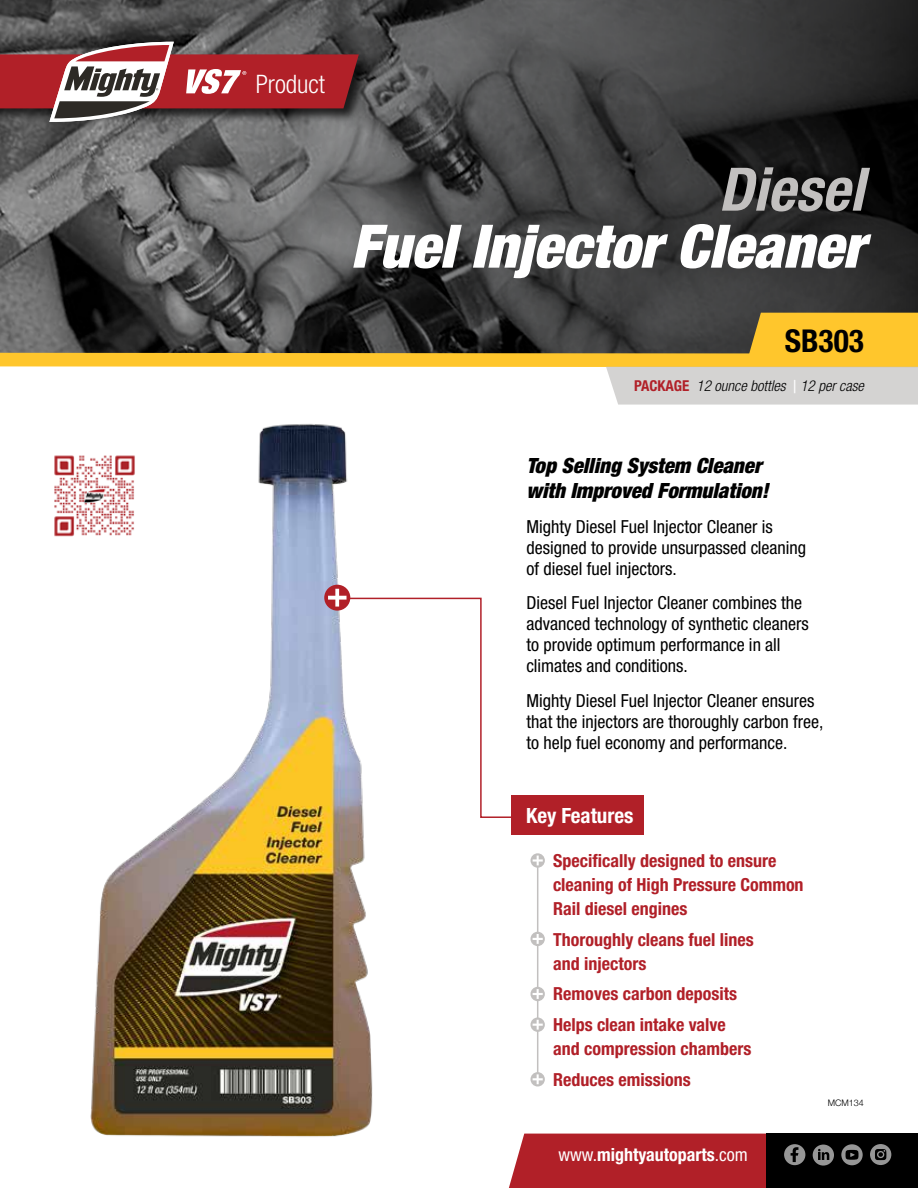
<style>
.page{position:relative;width:918px;height:1188px;background:#fff}
.page>*{position:absolute;margin:0;border:0;box-sizing:border-box;transform-origin:0 0}
.t1{font:italic 900 condensed 60px "Helvetica Neue";color:#fff}
.t2{font:italic 700 condensed 60px "Helvetica Neue";color:#c2c0bf}
.t3{font:700 condensed 31.5px "Helvetica Neue";color:#000}
.t4{font:300 condensed 25.5px "Helvetica Neue";color:#fff}
.t5{font:italic 900 condensed 21px/25.2px "Helvetica Neue";color:#000}
.t6{font:700 condensed 21px "Helvetica Neue";color:#fff}
.t7{font:condensed 18px/21px "Helvetica Neue";color:#000}
.t8{font:700 condensed 18px/24px "Helvetica Neue";color:#b12028}
.t9{font:700 condensed 18px "Helvetica Neue";color:#fff}
.t10{font:italic 300 condensed 15px "Helvetica Neue";color:#000}
.t11{font:300 9px "Helvetica Neue";color:#000}
.s1{font-weight:700;font-style:normal;color:#b12028}
.s2{font-weight:400;font-style:normal;font-size:18px;color:#fff}
.s3{font-weight:400}
</style>
<div class="page">
<img style="left:90px;top:424px;width:283px;height:713px">
<img style="left:0;top:0;width:135px;height:313px">
<svg style="left:135px;top:0;width:783px;height:313px;background:#424243"></svg>
<div style="left:0;top:53px;width:373px;height:70px;background:#000;opacity:.75"></div>
<svg style="left:0;top:42px;width:359px;height:80px;background:#934d50"></svg>
<svg style="left:509px;top:1134px;width:409px;height:54px;background:#771f24"></svg>
<svg style="left:0;top:313px;width:918px;height:92px"></svg>
<hr style="left:537px;top:867px;width:1px;height:210px;background:#c2c0bf">
<div style="left:512px;top:795px;width:132px;height:40px;background:#b12028"></div>
<svg style="left:531px;top:853px;width:14px;height:15px"></svg>
<svg style="left:533px;top:856px;width:10px;height:9px"></svg>
<div style="left:530px;top:932px;width:15px;height:14px;background:#c2c0bf;border-radius:50%"></div>
<svg style="left:533px;top:934px;width:10px;height:10px"></svg>
<svg style="left:530px;top:987px;width:15px;height:14px"></svg>
<svg style="left:533px;top:989px;width:10px;height:10px"></svg>
<svg style="left:530px;top:1017px;width:15px;height:15px"></svg>
<svg style="left:533px;top:1020px;width:10px;height:10px"></svg>
<svg style="left:530px;top:1072px;width:15px;height:15px"></svg>
<svg style="left:533px;top:1074px;width:10px;height:10px"></svg>
<svg style="left:324px;top:585px;width:26px;height:26px"></svg>
<svg style="left:328px;top:589px;width:184px;height:230px"></svg>
<img style="left:54px;top:452px;width:83px;height:86px">
<h3 class="t4" style="left:256px;top:70px;width:71px">Product</h3>
<h1 class="t2" style="left:719px;top:153px;width:147px">Diesel</h1>
<h1 class="t1" style="left:351px;top:209px;width:515px">Fuel Injector Cleaner</h1>
<h2 class="t3" style="left:785px;top:321px;width:81px">SB303</h2>
<p class="t10" style="left:634px;top:377px;width:231px"><span class="s1">PACKAGE</span> 12 ounce bottles <span class="s2">|</span> 12 per case</p>
<p class="t5" style="left:526px;top:453px;width:243px">Top Selling System Cleaner with Improved Formulation!</p>
<p class="t7" style="left:526px;top:516px;width:281px">Mighty Diesel Fuel Injector Cleaner is designed to provide unsurpassed cleaning of diesel fuel injectors.</p>
<p class="t7" style="left:526px;top:592px;width:284px">Diesel Fuel Injector Cleaner combines the advanced technology of synthetic cleaners to provide optimum performance in all climates and conditions.</p>
<p class="t7" style="left:526px;top:690px;width:298px">Mighty Diesel Fuel Injector Cleaner ensures that the injectors are thoroughly carbon free, to help fuel economy and performance.</p>
<p class="t6" style="left:526px;top:802px;width:109px">Key Features</p>
<p class="t8" style="left:553px;top:848px;width:252px">Specifically designed to ensure cleaning of High Pressure Common<br>Rail diesel engines</p>
<p class="t8" style="left:553px;top:927px;width:202px">Thoroughly cleans fuel lines and injectors</p>
<p class="t8" style="left:553px;top:978px;width:185px;line-height:30.8px">Removes carbon deposits<br>Helps clean intake valve</p>
<p class="t8" style="left:553px;top:1033px;width:200px;line-height:30.8px">and compression chambers<br>Reduces emissions</p>
<p class="t9" style="left:559px;top:1144px;width:191px"><span class="s3">www.</span>mightyautoparts<span class="s3">.com</span></p>
<p class="t11" style="left:828px;top:1096px;width:38px">MCM134</p>
</div>
